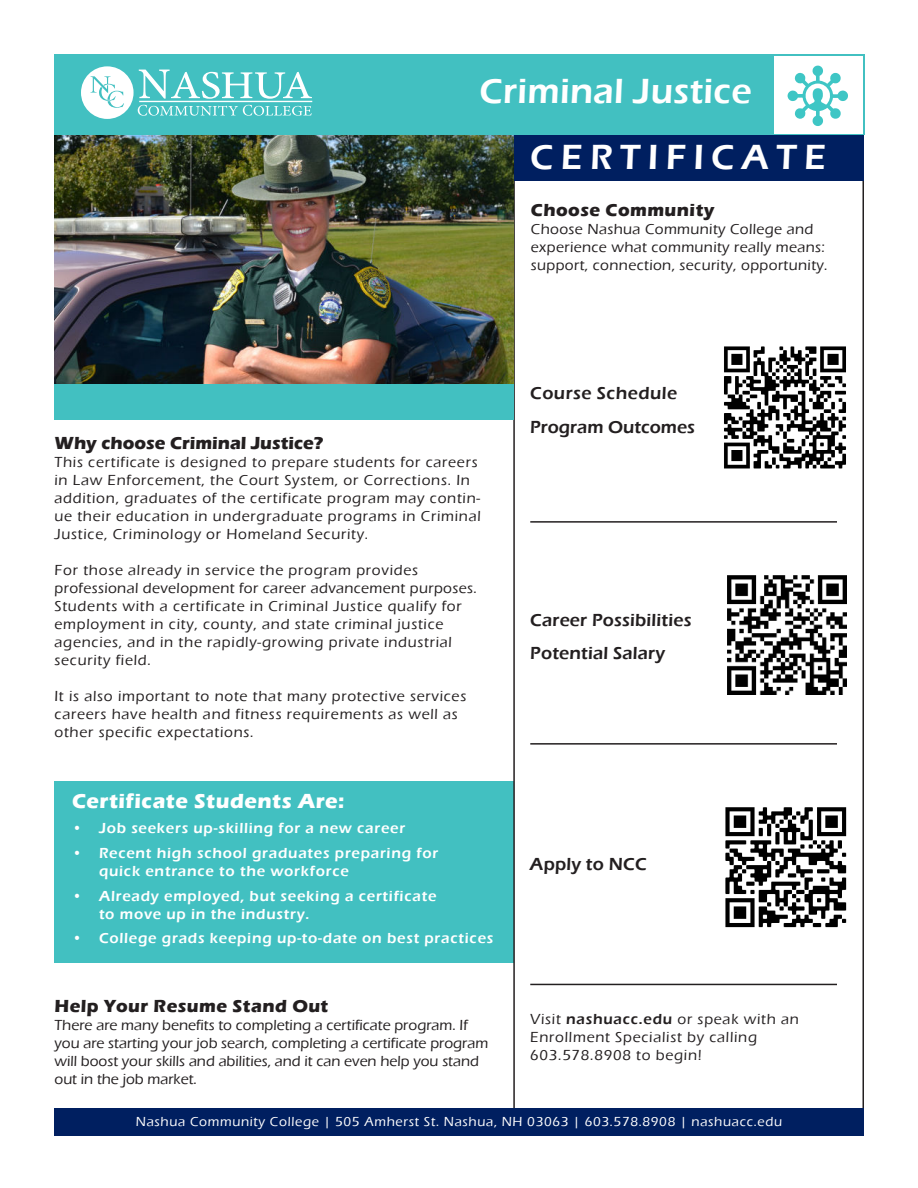
<style>
.page{position:relative;width:918px;height:1188px;background:#fff}
.page>*{position:absolute;margin:0;border:0;box-sizing:border-box;transform-origin:0 0}
.t1{font:600 36px "Eras ITC";letter-spacing:.01em;color:#fff}
.t2{font:600 36px "Eras ITC";letter-spacing:.2em;color:#fff}
.t3{font:700 21px "Eras ITC";letter-spacing:.025em;color:#fff}
.t4{font:600 18px/33.3px "Eras ITC";letter-spacing:.01em;color:#231f20}
.t5{font:700 18px "Eras ITC";letter-spacing:.025em;color:#231f20}
.t6{font:700 18px "Eras ITC";color:#231f20}
.t7{font:500 15px/18px "Eras ITC";letter-spacing:.05em;color:#231f20}
.t8{font:600 15px/18px "Eras ITC";letter-spacing:.05em;color:#fff}
.t9{font:500 15px/18px "Eras ITC";color:#231f20}
.t10{font:500 15px/18px "Eras ITC";letter-spacing:.025em;color:#231f20}
.t11{font:500 13.5px "Eras ITC";letter-spacing:.05em;color:#fff}
.s1{font-weight:600}
</style>
<div class="page">
<div style="left:54px;top:781px;width:459px;height:181px;background:#42c0c1"></div>
<img style="left:54px;top:135px;width:459px;height:249px">
<div style="left:54px;top:54px;width:810px;height:81px;background:#42c0c1"></div>
<div style="left:774px;top:56px;width:88px;height:77px;background:#fff"></div>
<svg style="left:788px;top:65px;width:60px;height:61px"></svg>
<svg style="left:81px;top:66px;width:231px;height:53px"></svg>
<div style="left:55px;top:1109px;width:809px;height:27px;background:#001f60"></div>
<div style="left:514px;top:135px;width:350px;height:46px;background:#001f60"></div>
<div style="left:54px;top:384px;width:459px;height:36px;background:#42c0c1"></div>
<hr style="left:530px;top:521px;width:307px;height:2px;background:#231f20">
<hr style="left:530px;top:743px;width:307px;height:2px;background:#231f20">
<hr style="left:530px;top:984px;width:307px;height:1px;background:#231f20">
<img style="left:727px;top:575px;width:120px;height:120px">
<img style="left:724px;top:346px;width:122px;height:123px">
<img style="left:725px;top:807px;width:122px;height:121px">
<h1 class="t1" style="left:480px;top:76px;width:273px">Criminal Justice</h1>
<h1 class="t2" style="left:530px;top:142px;width:297px">CERTIFICATE</h1>
<p class="t5" style="left:531px;top:202px;width:185px">Choose Community</p>
<p class="t10" style="left:531px;top:221px;width:298px">Choose Nashua Community College and experience what community really means: support, connection, security, opportunity.</p>
<p class="t6" style="left:55px;top:435px;width:270px">Why choose Criminal Justice?</p>
<p class="t7" style="left:55px;top:454px;width:428px">This certificate is designed to prepare students for careers in Law Enforcement, the Court System, or Corrections. In addition, graduates of the certificate program may contin&shy;ue their education in undergraduate programs in Criminal Justice, Criminology or Homeland Security.</p>
<p class="t7" style="left:55px;top:562px;width:424px">For those already in service the program provides professional development for career advancement purposes.<br>Students with a certificate in Criminal Justice qualify for employment in city, county, and state criminal justice agencies, and in the rapidly-growing private industrial security field.</p>
<p class="t7" style="left:55px;top:688px;width:413px">It is also important to note that many protective services careers have health and fitness requirements as well as other specific expectations.</p>
<h2 class="t3" style="left:72px;top:793px;width:274px">Certificate Students Are:</h2>
<p class="t8" style="left:72px;top:820px;width:335px">• Job seekers up-skilling for a new career</p>
<p class="t8" style="left:99px;top:845px;width:341px;text-indent:-27px">• Recent high school graduates preparing for quick entrance to the workforce</p>
<p class="t8" style="left:99px;top:888px;width:339px;text-indent:-27px">• Already employed, but seeking a certificate to move up in the industry.</p>
<p class="t8" style="left:72px;top:931px;width:423px">• College grads keeping up-to-date on best practices</p>
<p class="t5" style="left:55px;top:999px;width:275px">Help Your Resume Stand Out</p>
<p class="t9" style="left:55px;top:1018px;width:435px">There are many benefits to completing a certificate program. If you are starting your job search, completing a certificate program will boost your skills and abilities, and it can even help you stand out in the job market.</p>
<p class="t4" style="left:530px;top:377px;width:166px;line-height:34.2px">Course Schedule<br>Program Outcomes</p>
<p class="t4" style="left:530px;top:604px;width:163px">Career Possibilities<br>Potential Salary</p>
<p class="t4" style="left:530px;top:849px;width:118px">Apply to NCC</p>
<p class="t7" style="left:530px;top:1011px;width:270px">Visit <span class="s1">nashuacc.edu</span> or speak with an<br>Enrollment Specialist by calling<br>603.578.8908 to begin!</p>
<p class="t11" style="left:136px;top:1116px;width:648px">Nashua Community College | 505 Amherst St. Nashua, NH 03063 | 603.578.8908 | nashuacc.edu</p>
</div>
